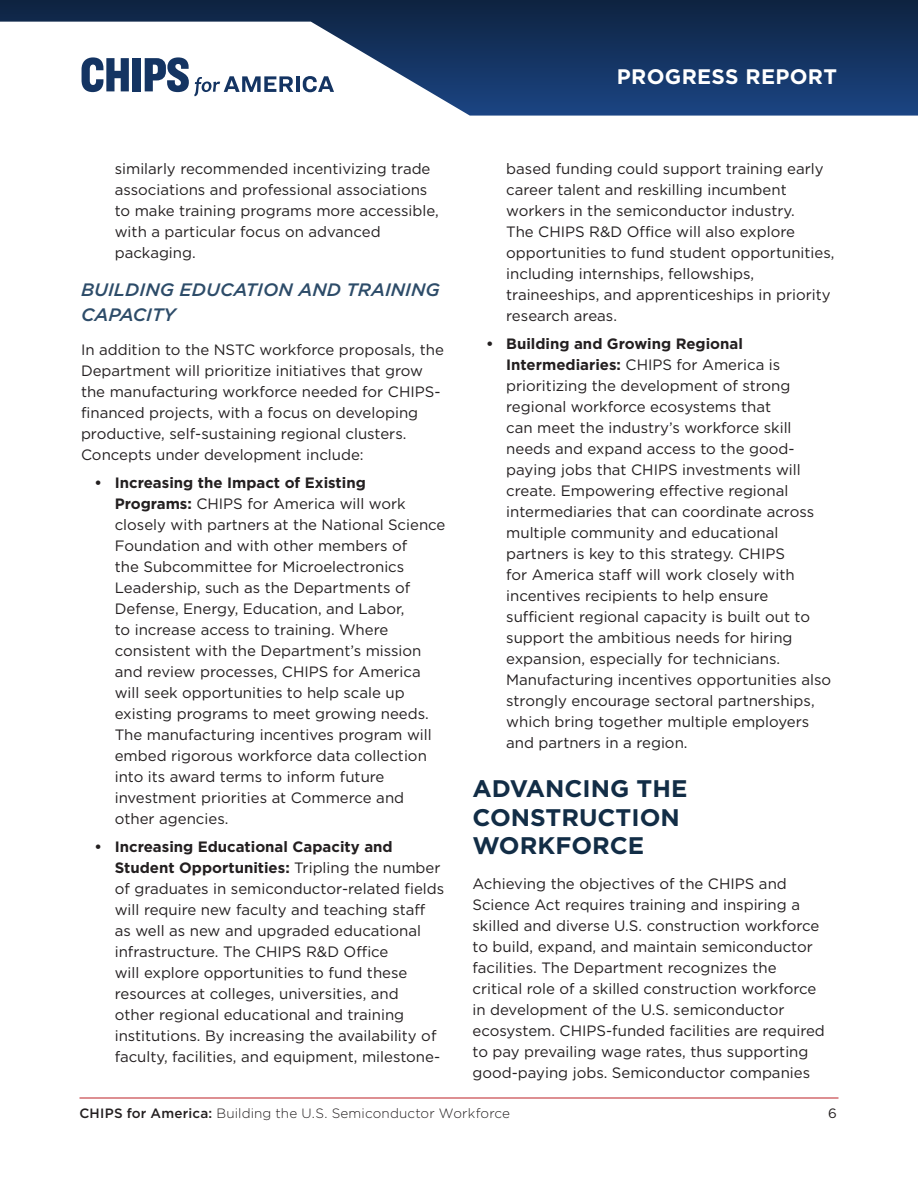
<style>
.page{position:relative;width:918px;height:1188px;background:#fff}
.page>*{position:absolute;margin:0;border:0;box-sizing:border-box;transform-origin:0 0}
.Subheader_1{font:700 24px/28.8px "Gotham";color:#122d46}
.t1{font:700 21px "Gotham";letter-spacing:.015em;color:#fff}
.Subheader_2{font:italic 500 18px/24.8px "Gotham";color:#2d4c69}
.Body_Copy{font:15px/21px "Gotham";color:#231f20}
.t2{font:300 13.5px "Gotham";letter-spacing:.01em;color:#231f20}
.t3{font:13.5px "Gotham";color:#231f20}
.s1{font-weight:700}
.s2{font-weight:500}
</style>
<div class="page">
<hr style="left:80px;top:1098px;width:758px;height:1px;background:#bd2126">
<svg style="left:0;top:0;width:918px;height:116px"></svg>
<h2 class="t1" style="left:617px;top:62px;width:222px">PROGRESS REPORT</h2>
<p class="Body_Copy" style="left:115px;top:158px;width:325px">similarly recommended incentivizing trade associations and professional associations to make training programs more accessible, with a particular focus on advanced packaging.</p>
<p class="Subheader_2" style="left:81px;top:277px;width:360px">BUILDING EDUCATION AND TRAINING<br>CAPACITY</p>
<p class="Body_Copy" style="left:81px;top:339px;width:364px">In addition to the NSTC workforce proposals, the Department will prioritize initiatives that grow the manufacturing workforce needed for CHIPS&shy;financed projects, with a focus on developing productive, self-sustaining regional clusters.<br>Concepts under development include:</p>
<p class="Body_Copy" style="left:115px;top:472px;width:332px;text-indent:-20px"><span class="s1">• Increasing the Impact of Existing Programs:</span> CHIPS for America will work closely with partners at the National Science Foundation and with other members of<br>the Subcommittee for Microelectronics Leadership, such as the Departments of Defense, Energy, Education, and Labor,<br>to increase access to training. Where consistent with the Department’s mission and review processes, CHIPS for America will seek opportunities to help scale up existing programs to meet growing needs.<br>The manufacturing incentives program will embed rigorous workforce data collection into its award terms to inform future investment priorities at Commerce and other agencies.</p>
<p class="Body_Copy" style="left:115px;top:836px;width:331px;text-indent:-20px"><span class="s1">• Increasing Educational Capacity and Student Opportunities:</span> Tripling the number of graduates in semiconductor-related fields will require new faculty and teaching staff as well as new and upgraded educational infrastructure. The CHIPS R&amp;D Office<br>will explore opportunities to fund these resources at colleges, universities, and<br>other regional educational and training institutions. By increasing the availability of faculty, facilities, and equipment, milestone-</p>
<p class="Body_Copy" style="left:506px;top:158px;width:330px">based funding could support training early career talent and reskilling incumbent workers in the semiconductor industry.<br>The CHIPS R&amp;D Office will also explore opportunities to fund student opportunities, including internships, fellowships, traineeships, and apprenticeships in priority research areas.</p>
<p class="Body_Copy" style="left:506px;top:333px;width:327px;text-indent:-20px"><span class="s1">• Building and Growing Regional Intermediaries:</span> CHIPS for America is prioritizing the development of strong regional workforce ecosystems that<br>can meet the industry’s workforce skill needs and expand access to the good&shy;paying jobs that CHIPS investments will create. Empowering effective regional intermediaries that can coordinate across multiple community and educational partners is key to this strategy. CHIPS<br>for America staff will work closely with incentives recipients to help ensure sufficient regional capacity is built out to support the ambitious needs for hiring expansion, especially for technicians.<br>Manufacturing incentives opportunities also strongly encourage sectoral partnerships, which bring together multiple employers and partners in a region.</p>
<p class="Subheader_1" style="left:472px;top:774px;width:217px">ADVANCING THE<br>CONSTRUCTION<br>WORKFORCE</p>
<p class="Body_Copy" style="left:472px;top:873px;width:354px">Achieving the objectives of the CHIPS and Science Act requires training and inspiring a skilled and diverse U.S. construction workforce to build, expand, and maintain semiconductor facilities. The Department recognizes the critical role of a skilled construction workforce in development of the U.S. semiconductor ecosystem. CHIPS-funded facilities are required to pay prevailing wage rates, thus supporting good-paying jobs. Semiconductor companies</p>
<p class="t2" style="left:80px;top:1104px;width:432px"><span class="s2">CHIPS for America:</span> Building the U.S. Semiconductor Workforce</p>
<p class="t3" style="left:828px;top:1104px;width:10px">6</p>
</div>
